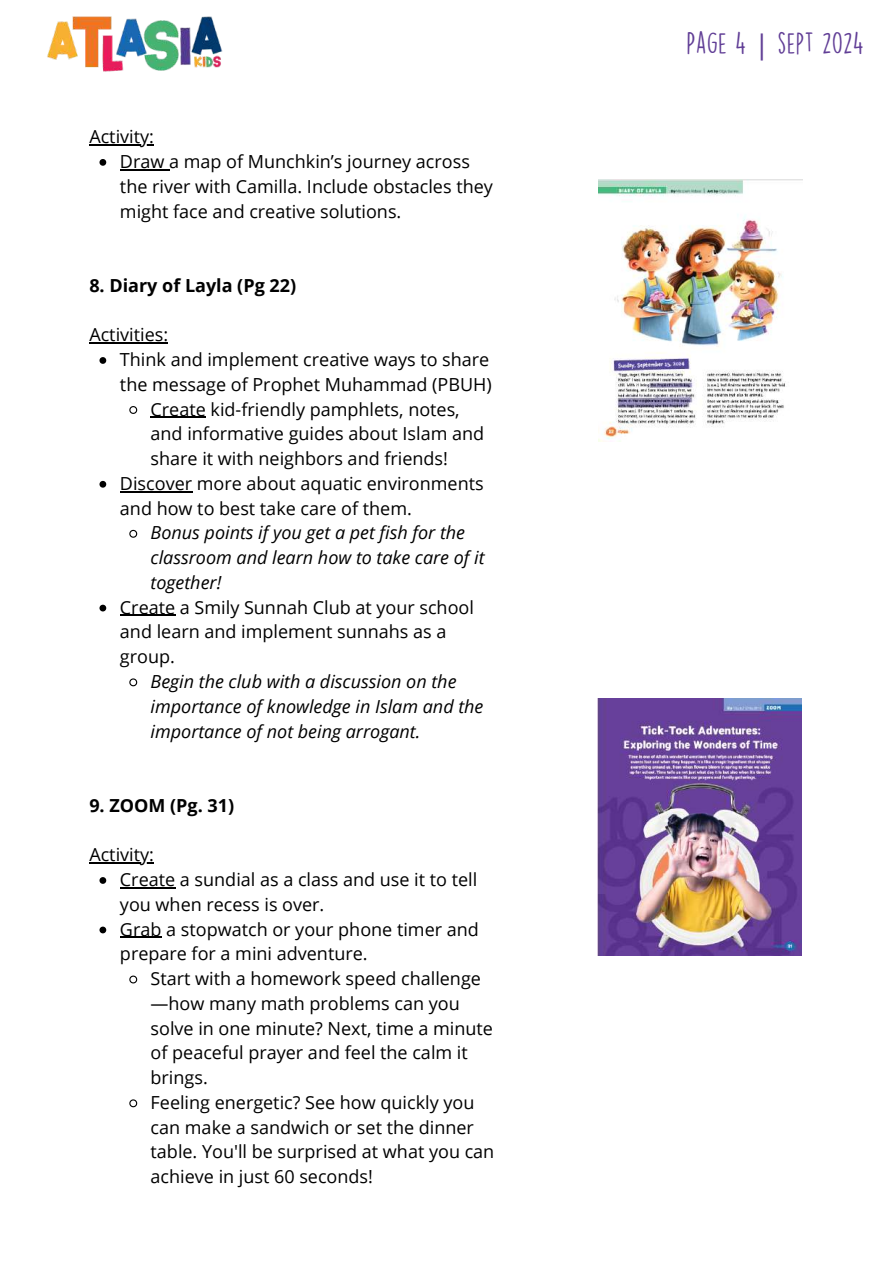
<style>
.page{position:relative;width:894px;height:1264px;background:#fff}
.page>*{position:absolute;margin:0;border:0;box-sizing:border-box;transform-origin:0 0}
.t1{font:27px "DK Lemon Yellow Sun";color:#613e96}
.t2{font:18px/24.8px "Open Sans";color:#000}
.t3{font:italic 18px/24.8px "Open Sans";color:#000}
.t4{font:700 18px "Open Sans";color:#000}
.s1{font-family:"Noto Sans"}
</style>
<div class="page">
<img style="left:47px;top:16px;width:176px;height:56px">
<img style="left:597px;top:698px;width:203px;height:257px">
<img style="left:598px;top:179px;width:203px;height:262px">
<hr style="left:89px;top:144px;width:65px;height:1px;background:#000">
<svg style="left:99px;top:159px;width:7px;height:7px"></svg>
<hr style="left:120px;top:169px;width:49px;height:1px;background:#000">
<hr style="left:89px;top:342px;width:79px;height:1px;background:#000">
<svg style="left:99px;top:357px;width:7px;height:7px"></svg>
<svg style="left:129px;top:406px;width:9px;height:8px"></svg>
<hr style="left:150px;top:417px;width:56px;height:1px;background:#000">
<svg style="left:99px;top:481px;width:7px;height:6px"></svg>
<hr style="left:120px;top:491px;width:72px;height:1px;background:#000">
<svg style="left:129px;top:529px;width:9px;height:9px"></svg>
<svg style="left:99px;top:604px;width:7px;height:7px"></svg>
<hr style="left:120px;top:615px;width:55px;height:1px;background:#000">
<svg style="left:129px;top:678px;width:9px;height:9px"></svg>
<hr style="left:89px;top:862px;width:65px;height:1px;background:#000">
<svg style="left:99px;top:877px;width:7px;height:6px"></svg>
<hr style="left:120px;top:887px;width:55px;height:1px;background:#000">
<svg style="left:99px;top:926px;width:7px;height:7px"></svg>
<hr style="left:120px;top:936px;width:41px;height:1px;background:#000">
<svg style="left:129px;top:975px;width:9px;height:9px"></svg>
<svg style="left:129px;top:1099px;width:9px;height:9px"></svg>
<p class="t2" style="left:120px;top:124px;width:374px;text-indent:-31px">Activity:<br>Draw a map of Munchkin’s journey across the river with Camilla. Include obstacles they might face and creative solutions.</p>
<p class="t4" style="left:89px;top:272px;width:208px">8. Diary of Layla (Pg 22)</p>
<p class="t2" style="left:89px;top:322px;width:80px">Activities:</p>
<p class="t2" style="left:120px;top:347px;width:371px">Think and implement creative ways to share</p>
<p class="t2" style="left:120px;top:371px;width:373px">the message of Prophet Muhammad (PBUH)</p>
<p class="t2" style="left:150px;top:396px;width:310px">Create kid-friendly pamphlets, notes,</p>
<p class="t2" style="left:150px;top:421px;width:335px">and informative guides about Islam and</p>
<p class="t2" style="left:150px;top:446px;width:299px">share it with neighbors and friends!</p>
<p class="t2" style="left:120px;top:470px;width:365px">Discover more about aquatic environments</p>
<p class="t2" style="left:120px;top:495px;width:293px">and how to best take care of them.</p>
<p class="t3" style="left:150px;top:520px;width:335px">Bonus points if you get a pet fish for the classroom and learn how to take care of it together!</p>
<p class="t2" style="left:120px;top:594px;width:355px">Create a Smily Sunnah Club at your school and learn and implement sunnahs as a group.</p>
<p class="t3" style="left:150px;top:668px;width:334px">Begin the club with a discussion on the importance of knowledge in Islam and the importance of not being arrogant.</p>
<p class="t4" style="left:89px;top:792px;width:146px">9. ZOOM (Pg. 31)</p>
<p class="t2" style="left:120px;top:842px;width:360px;text-indent:-31px">Activity:<br>Create a sundial as a class and use it to tell you when recess is over.<br>Grab a stopwatch or your phone timer and prepare for a mini adventure.</p>
<p class="t2" style="left:150px;top:965px;width:345px">Start with a homework speed challenge —how many math problems can you solve in one minute? Next, time a minute of peaceful prayer and feel the calm it brings.<br>Feeling energetic? See how quickly you can make a sandwich or set the dinner table. You'll be surprised at what you can achieve in just 60 seconds!</p>
<h1 class="t1" style="left:686px;top:29px;width:179px">PAGE 4 <span class="s1">|</span> SEPT 2024</h1>
</div>
